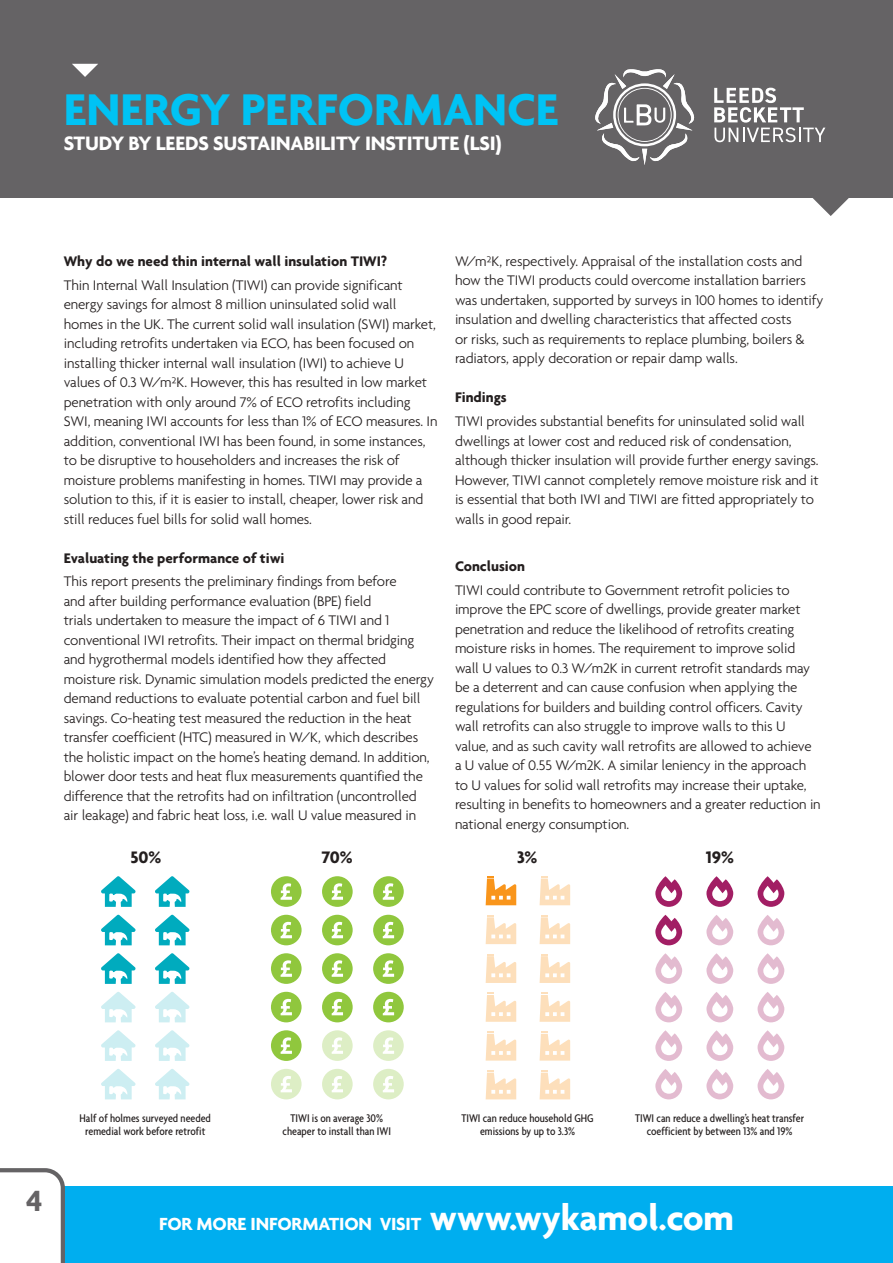
<style>
.page{position:relative;width:893px;height:1263px;background:#fff}
.page>*{position:absolute;margin:0;border:0;box-sizing:border-box;transform-origin:0 0}
.t1{font:700 48px "Agenda";color:#00c3f4}
.t2{font:700 31.65px "Agenda";color:#656365}
.t3{font:700 21px "Agenda";letter-spacing:-.01em;color:#fff}
.t4{font:700 19.05px "Agenda";letter-spacing:-.01em;color:#fff}
.t5{font:700 18px "Agenda";color:#241f1f}
.t6{font:300 15px/19.5px "Agenda";letter-spacing:-.01em;color:#241f1f}
.t7{font:700 15px "Agenda";color:#241f1f}
.t8{font:500 condensed 12px/13.5px "Agenda";color:#241f1f;text-align:center}
.s1{font-size:37.95px}
</style>
<div class="page">
<div style="left:0;top:0;width:893px;height:198px;background:#656365"></div>
<div style="left:0;top:1186px;width:893px;height:77px;background:#00aeef"></div>
<svg style="left:813px;top:198px;width:36px;height:18px"></svg>
<svg style="left:72px;top:64px;width:26px;height:13px"></svg>
<svg style="left:101px;top:876px;width:35px;height:31px"></svg>
<svg style="left:101px;top:915px;width:35px;height:30px"></svg>
<svg style="left:101px;top:953px;width:35px;height:31px"></svg>
<svg style="left:101px;top:992px;width:35px;height:30px"></svg>
<svg style="left:101px;top:1030px;width:35px;height:31px"></svg>
<svg style="left:101px;top:1069px;width:35px;height:30px"></svg>
<svg style="left:155px;top:876px;width:34px;height:31px"></svg>
<svg style="left:155px;top:915px;width:34px;height:30px"></svg>
<svg style="left:155px;top:953px;width:34px;height:31px"></svg>
<svg style="left:155px;top:992px;width:34px;height:30px"></svg>
<svg style="left:155px;top:1030px;width:34px;height:31px"></svg>
<svg style="left:155px;top:1069px;width:34px;height:30px"></svg>
<div style="left:271px;top:876px;width:31px;height:31px;background:#90c73d;border-radius:50%"></div>
<svg style="left:281px;top:883px;width:11px;height:17px"></svg>
<div style="left:271px;top:915px;width:31px;height:30px;background:#90c73d;border-radius:50%"></div>
<svg style="left:281px;top:922px;width:11px;height:16px"></svg>
<div style="left:271px;top:953px;width:31px;height:31px;background:#90c73d;border-radius:50%"></div>
<svg style="left:281px;top:960px;width:11px;height:17px"></svg>
<div style="left:271px;top:992px;width:31px;height:30px;background:#90c73d;border-radius:50%"></div>
<svg style="left:281px;top:999px;width:11px;height:16px"></svg>
<div style="left:271px;top:1030px;width:31px;height:31px;background:#90c73d;border-radius:50%"></div>
<svg style="left:281px;top:1037px;width:11px;height:17px"></svg>
<div style="left:271px;top:1069px;width:31px;height:30px;background:#ddeec5;border-radius:50%"></div>
<svg style="left:281px;top:1076px;width:11px;height:16px"></svg>
<div style="left:322px;top:876px;width:31px;height:31px;background:#90c73d;border-radius:50%"></div>
<svg style="left:332px;top:883px;width:11px;height:17px"></svg>
<div style="left:322px;top:915px;width:31px;height:30px;background:#90c73d;border-radius:50%"></div>
<svg style="left:332px;top:922px;width:11px;height:16px"></svg>
<div style="left:322px;top:953px;width:31px;height:31px;background:#90c73d;border-radius:50%"></div>
<svg style="left:332px;top:960px;width:11px;height:17px"></svg>
<div style="left:322px;top:992px;width:31px;height:30px;background:#90c73d;border-radius:50%"></div>
<svg style="left:332px;top:999px;width:11px;height:16px"></svg>
<div style="left:322px;top:1030px;width:31px;height:31px;background:#ddeec5;border-radius:50%"></div>
<svg style="left:332px;top:1037px;width:11px;height:17px"></svg>
<div style="left:322px;top:1069px;width:31px;height:30px;background:#ddeec5;border-radius:50%"></div>
<svg style="left:332px;top:1076px;width:11px;height:16px"></svg>
<div style="left:373px;top:876px;width:31px;height:31px;background:#90c73d;border-radius:50%"></div>
<svg style="left:383px;top:883px;width:11px;height:17px"></svg>
<div style="left:373px;top:915px;width:31px;height:30px;background:#90c73d;border-radius:50%"></div>
<svg style="left:383px;top:922px;width:11px;height:16px"></svg>
<div style="left:373px;top:953px;width:31px;height:31px;background:#90c73d;border-radius:50%"></div>
<svg style="left:383px;top:960px;width:11px;height:17px"></svg>
<div style="left:373px;top:992px;width:31px;height:30px;background:#90c73d;border-radius:50%"></div>
<svg style="left:383px;top:999px;width:11px;height:16px"></svg>
<div style="left:373px;top:1030px;width:31px;height:31px;background:#ddeec5;border-radius:50%"></div>
<svg style="left:383px;top:1037px;width:11px;height:17px"></svg>
<div style="left:373px;top:1069px;width:31px;height:30px;background:#ddeec5;border-radius:50%"></div>
<svg style="left:383px;top:1076px;width:11px;height:16px"></svg>
<svg style="left:486px;top:876px;width:30px;height:29px"></svg>
<svg style="left:486px;top:915px;width:30px;height:29px"></svg>
<svg style="left:486px;top:954px;width:30px;height:29px"></svg>
<svg style="left:486px;top:993px;width:30px;height:29px"></svg>
<svg style="left:486px;top:1031px;width:30px;height:29px"></svg>
<svg style="left:486px;top:1070px;width:30px;height:29px"></svg>
<svg style="left:540px;top:876px;width:30px;height:29px"></svg>
<svg style="left:540px;top:915px;width:30px;height:29px"></svg>
<svg style="left:540px;top:954px;width:30px;height:29px"></svg>
<svg style="left:540px;top:993px;width:30px;height:29px"></svg>
<svg style="left:540px;top:1031px;width:30px;height:29px"></svg>
<svg style="left:540px;top:1070px;width:30px;height:29px"></svg>
<svg style="left:655px;top:876px;width:27px;height:31px"></svg>
<svg style="left:706px;top:876px;width:27px;height:31px"></svg>
<svg style="left:757px;top:876px;width:27px;height:31px"></svg>
<svg style="left:655px;top:915px;width:27px;height:30px"></svg>
<svg style="left:706px;top:915px;width:27px;height:30px"></svg>
<svg style="left:758px;top:915px;width:26px;height:30px"></svg>
<svg style="left:655px;top:953px;width:27px;height:31px"></svg>
<svg style="left:706px;top:953px;width:27px;height:31px"></svg>
<svg style="left:758px;top:953px;width:26px;height:31px"></svg>
<svg style="left:655px;top:992px;width:27px;height:30px"></svg>
<svg style="left:706px;top:992px;width:27px;height:30px"></svg>
<svg style="left:757px;top:992px;width:27px;height:30px"></svg>
<svg style="left:655px;top:1030px;width:27px;height:31px"></svg>
<svg style="left:706px;top:1030px;width:27px;height:31px"></svg>
<svg style="left:757px;top:1030px;width:27px;height:31px"></svg>
<svg style="left:655px;top:1069px;width:27px;height:30px"></svg>
<svg style="left:706px;top:1069px;width:27px;height:30px"></svg>
<svg style="left:758px;top:1069px;width:26px;height:30px"></svg>
<svg style="left:595px;top:69px;width:100px;height:96px"></svg>
<svg style="left:714px;top:88px;width:111px;height:54px"></svg>
<svg style="left:0;top:1168px;width:65px;height:95px;background:#efefef"></svg>
<h1 class="t1" style="left:64px;top:80px;width:496px">ENERGY PERFORMANCE</h1>
<h3 class="t3" style="left:64px;top:130px;width:439px">STUDY BY LEEDS SUSTAINABILITY INSTITUTE (LSI)</h3>
<p class="t7" style="left:64px;top:252px;width:325px">Why do we need thin internal wall insulation TIWI?</p>
<p class="t6" style="left:64px;top:275px;width:375px">Thin Internal Wall Insulation (TIWI) can provide significant energy savings for almost 8 million uninsulated solid wall homes in the UK. The current solid wall insulation (SWI) market, including retrofits undertaken via ECO, has been focused on installing thicker internal wall insulation (IWI) to achieve U values of 0.3 W/m²K. However, this has resulted in low market penetration with only around 7% of ECO retrofits including SWI, meaning IWI accounts for less than 1% of ECO measures. In addition, conventional IWI has been found, in some instances, to be disruptive to householders and increases the risk of moisture problems manifesting in homes. TIWI may provide a solution to this, if it is easier to install, cheaper, lower risk and still reduces fuel bills for solid wall homes.</p>
<p class="t7" style="left:64px;top:549px;width:222px">Evaluating the performance of tiwi</p>
<p class="t6" style="left:64px;top:571px;width:372px">This report presents the preliminary findings from before<br>and after building performance evaluation (BPE) field<br>trials undertaken to measure the impact of 6 TIWI and 1 conventional IWI retrofits. Their impact on thermal bridging and hygrothermal models identified how they affected moisture risk. Dynamic simulation models predicted the energy demand reductions to evaluate potential carbon and fuel bill savings. Co-heating test measured the reduction in the heat transfer coefficient (HTC) measured in W/K, which describes the holistic impact on the home’s heating demand. In addition, blower door tests and heat flux measurements quantified the difference that the retrofits had on infiltration (uncontrolled air leakage) and fabric heat loss, i.e. wall U value measured in</p>
<p class="t6" style="left:455px;top:251px;width:370px">W/m²K, respectively. Appraisal of the installation costs and how the TIWI products could overcome installation barriers was undertaken, supported by surveys in 100 homes to identify insulation and dwelling characteristics that affected costs<br>or risks, such as requirements to replace plumbing, boilers &amp; radiators, apply decoration or repair damp walls.</p>
<p class="t7" style="left:455px;top:388px;width:53px">Findings</p>
<p class="t6" style="left:455px;top:411px;width:365px">TIWI provides substantial benefits for uninsulated solid wall dwellings at lower cost and reduced risk of condensation, although thicker insulation will provide further energy savings.<br>However, TIWI cannot completely remove moisture risk and it is essential that both IWI and TIWI are fitted appropriately to walls in good repair.</p>
<p class="t7" style="left:455px;top:557px;width:72px">Conclusion</p>
<p class="t6" style="left:455px;top:580px;width:367px">TIWI could contribute to Government retrofit policies to improve the EPC score of dwellings, provide greater market penetration and reduce the likelihood of retrofits creating moisture risks in homes. The requirement to improve solid wall U values to 0.3 W/m2K in current retrofit standards may be a deterrent and can cause confusion when applying the regulations for builders and building control officers. Cavity wall retrofits can also struggle to improve walls to this U value, and as such cavity wall retrofits are allowed to achieve a U value of 0.55 W/m2K. A similar leniency in the approach to U values for solid wall retrofits may increase their uptake, resulting in benefits to homeowners and a greater reduction in national energy consumption.</p>
<p class="t5" style="left:130px;top:846px;width:33px">50%</p>
<p class="t5" style="left:321px;top:846px;width:33px">70%</p>
<p class="t5" style="left:517px;top:846px;width:22px">3%</p>
<p class="t5" style="left:706px;top:846px;width:30px">19%</p>
<h2 class="t2" style="left:26px;top:1181px;width:18px">4</h2>
<p class="t8" style="left:80px;top:1111px;width:133px">Half of holmes surveyed needed remedial work before retrofit</p>
<p class="t8" style="left:283px;top:1111px;width:110px">TIWI is on average 30% cheaper to install than IWI</p>
<p class="t8" style="left:461px;top:1111px;width:134px">TIWI can reduce household GHG emissions by up to 3.3%</p>
<p class="t8" style="left:635px;top:1111px;width:171px">TIWI can reduce a dwelling’s heat transfer coefficient by between 13% and 19%</p>
<p class="t4" style="left:159px;top:1212px;width:576px">FOR MORE INFORMATION VISIT <span class="s1">www.wykamol.com</span></p>
</div>
